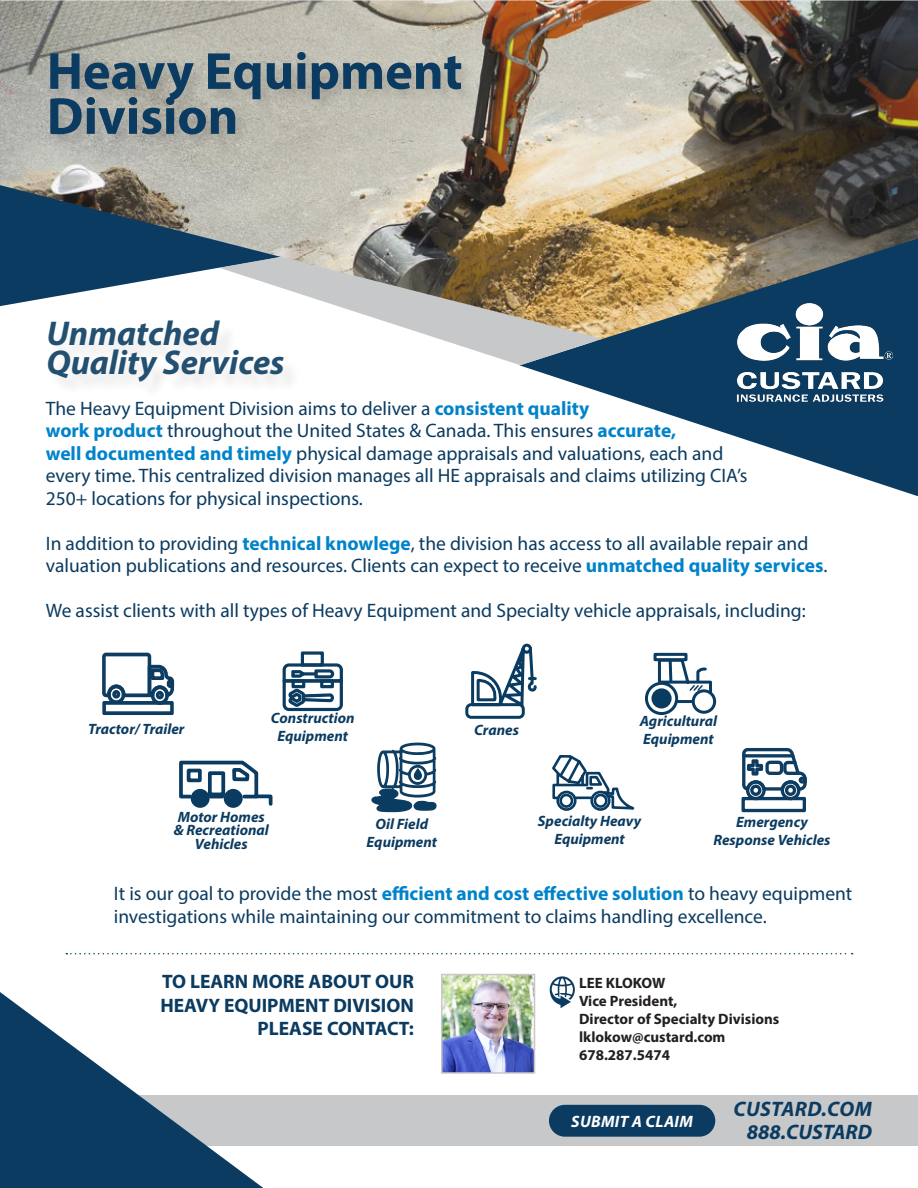
<style>
.page{position:relative;width:918px;height:1188px;background:#fff}
.page>*{position:absolute;margin:0;border:0;box-sizing:border-box;transform-origin:0 0}
.Very_big_title{font:700 52.5px "Myriad Pro";color:#0b3b60}
.Medium_title{font:italic 700 34.5px "Myriad Pro";color:#234f70}
.Regular_Title{font:italic 700 21px "Myriad Pro";letter-spacing:.02em;color:#0b3b60}
.Regular_Title-2{font:italic 700 21px "Myriad Pro";color:#0b3b60}
.Regular_Paragraph{font:19.5px/23.4px "Myriad Pro";color:#0b3b60}
.Bold_Paragraph{font:700 19.5px/23.4px "Myriad Pro";color:#0b3b60;text-align:right}
.Regular_Title-3{font:italic 700 16.5px "Myriad Pro";letter-spacing:.02em;color:#fff}
.Regular_Title-4{font:italic 700 15px/18px "Myriad Pro";color:#0b3b60;text-align:center}
.t1{font:700 15px "Myriad Pro";color:#231f20}
.s1{font-weight:700;color:#0083ca}
</style>
<div class="page">
<img style="left:0;top:0;width:918px;height:239px">
<div style="left:13px;top:1095px;width:905px;height:51px;background:#c7c8ca"></div>
<svg style="left:0;top:992px;width:263px;height:196px"></svg>
<svg style="left:66px;top:953px;width:787px;height:1px"></svg>
<div style="left:50px;top:323px;width:252px;height:76px;background:#f8f8f8"></div>
<svg style="left:519px;top:239px;width:399px;height:257px"></svg>
<img style="left:699px;top:289px;width:209px;height:128px">
<img style="left:0;top:185px;width:603px;height:180px">
<img style="left:444px;top:977px;width:88px;height:94px">
<div style="left:441px;top:974px;width:94px;height:100px;border:2px solid #c7c8ca"></div>
<svg style="left:550px;top:976px;width:25px;height:32px"></svg>
<div style="left:49px;top:51px;width:427px;height:99px;background:#231f20;opacity:.15"></div>
<svg style="left:741px;top:748px;width:66px;height:65px"></svg>
<svg style="left:102px;top:652px;width:73px;height:63px"></svg>
<svg style="left:371px;top:742px;width:66px;height:71px"></svg>
<div style="left:692px;top:689px;width:24px;height:25px;border:3px solid #0a3b61;border-radius:50%"></div>
<svg style="left:645px;top:657px;width:69px;height:58px"></svg>
<div style="left:654px;top:653px;width:34px;height:8px;border:3px solid #0a3b61"></div>
<svg style="left:552px;top:755px;width:83px;height:56px"></svg>
<svg style="left:465px;top:643px;width:72px;height:76px"></svg>
<svg style="left:282px;top:651px;width:61px;height:61px"></svg>
<svg style="left:179px;top:760px;width:94px;height:48px"></svg>
<div style="left:549px;top:1105px;width:166px;height:32px;background:#0b3b60;border-radius:16px"></div>
<p class="Very_big_title" style="left:47px;top:37px;width:417px">Heavy Equipment</p>
<p class="Very_big_title" style="left:47px;top:82px;width:193px">Division</p>
<p class="Medium_title" style="left:46px;top:311px;width:174px">Unmatched</p>
<p class="Medium_title" style="left:46px;top:340px;width:240px">Quality Services</p>
<p class="Regular_Paragraph" style="left:46px;top:396px;width:545px">The Heavy Equipment Division aims to deliver a <span class="s1">consistent quality</span></p>
<p class="Regular_Paragraph" style="left:46px;top:418px;width:632px"><span class="s1">work product</span> throughout the United States &amp; Canada. This ensures <span class="s1">accurate,</span></p>
<p class="Regular_Paragraph" style="left:46px;top:441px;width:679px"><span class="s1">well documented and timely</span> physical damage appraisals and valuations, each and</p>
<p class="Regular_Paragraph" style="left:46px;top:463px;width:703px">every time. This centralized division manages all HE appraisals and claims utilizing CIA’s</p>
<p class="Regular_Paragraph" style="left:46px;top:486px;width:319px">250+ locations for physical inspections.</p>
<p class="Regular_Paragraph" style="left:46px;top:531px;width:764px">In addition to providing <span class="s1">technical knowlege</span>, the division has access to all available repair and</p>
<p class="Regular_Paragraph" style="left:46px;top:553px;width:783px">valuation publications and resources. Clients can expect to receive <span class="s1">unmatched quality services</span>.</p>
<p class="Regular_Paragraph" style="left:46px;top:598px;width:761px">We assist clients with all types of Heavy Equipment and Specialty vehicle appraisals, including:</p>
<p class="Regular_Title-4" style="left:88px;top:720px;width:98px">Tractor/ Trailer</p>
<p class="Regular_Title-4" style="left:271px;top:709px;width:85px">Construction<br>Equipment</p>
<p class="Regular_Title-4" style="left:640px;top:712px;width:79px;text-align:left">Agricultural<br>Equipment</p>
<p class="Regular_Title-4" style="left:474px;top:721px;width:46px">Cranes</p>
<p class="Regular_Title-4" style="left:174px;top:809px;width:97px;line-height:13.5px">Motor Homes &amp; Recreational<br>Vehicles</p>
<p class="Regular_Title-4" style="left:367px;top:814px;width:72px">Oil Field<br>Equipment</p>
<p class="Regular_Title-4" style="left:714px;top:812px;width:118px">Emergency<br>Response Vehicles</p>
<p class="Regular_Title-4" style="left:538px;top:811px;width:105px">Specialty Heavy<br>Equipment</p>
<p class="Regular_Paragraph" style="left:114px;top:881px;width:740px">It is our goal to provide the most <span class="s1">efficient and cost effective solution</span> to heavy equipment investigations while maintaining our commitment to claims handling excellence.</p>
<p class="Bold_Paragraph" style="left:162px;top:970px;width:253px">TO LEARN MORE ABOUT OUR</p>
<p class="Bold_Paragraph" style="left:160px;top:993px;width:255px">HEAVY EQUIPMENT DIVISION<br>PLEASE CONTACT:</p>
<p class="t1" style="left:579px;top:973px;width:88px">LEE KLOKOW</p>
<p class="t1" style="left:579px;top:991px;width:100px">Vice President,</p>
<p class="t1" style="left:579px;top:1009px;width:202px">Director of Specialty Divisions</p>
<p class="t1" style="left:579px;top:1027px;width:148px">lklokow@custard.com</p>
<p class="t1" style="left:579px;top:1045px;width:93px">678.287.5474</p>
<p class="Regular_Title-3" style="left:571px;top:1111px;width:123px">SUBMIT A CLAIM</p>
<p class="Regular_Title" style="left:733px;top:1096px;width:140px">CUSTARD.COM</p>
<p class="Regular_Title-2" style="left:747px;top:1118px;width:127px">888.CUSTARD</p>
</div>
